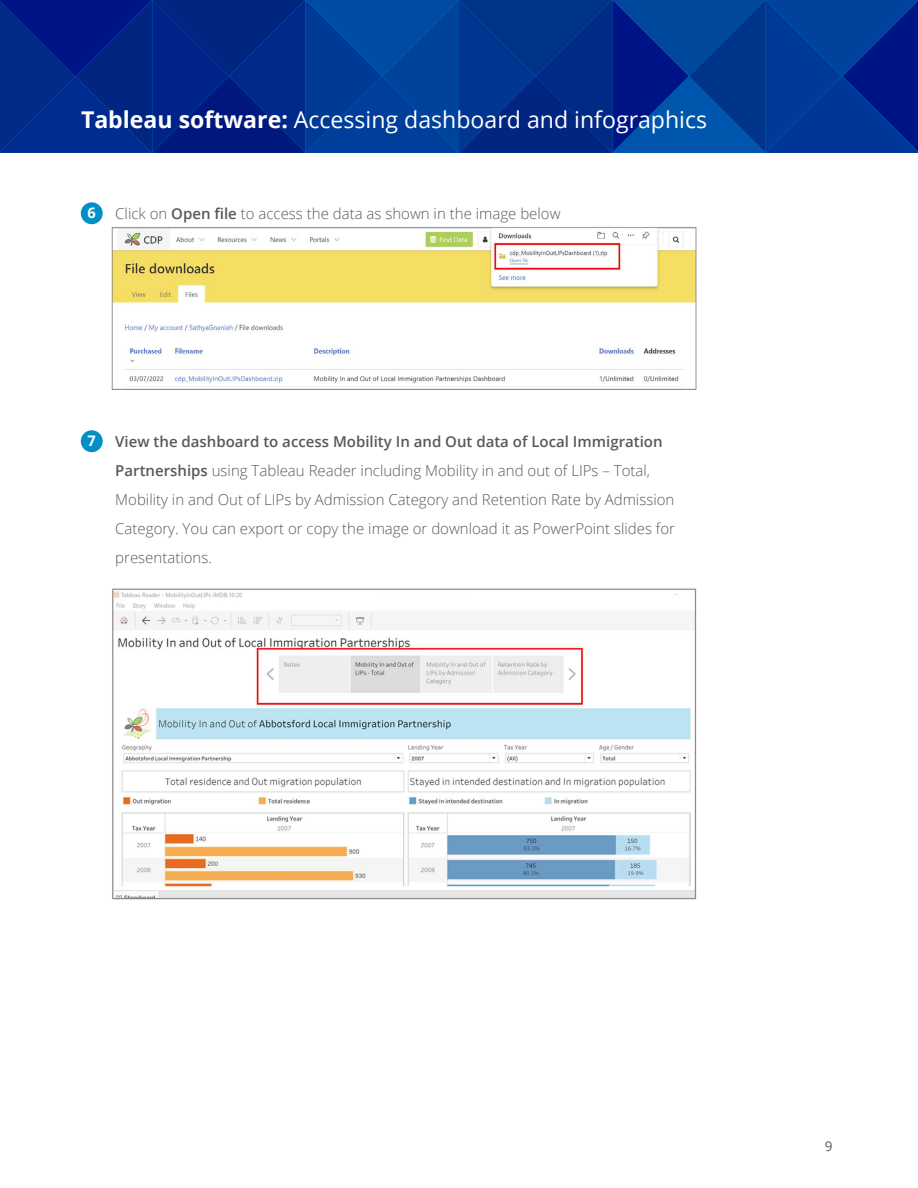
<style>
.page{position:relative;width:918px;height:1188px;background:#fff}
.page>*{position:absolute;margin:0;border:0;box-sizing:border-box;transform-origin:0 0}
.t1{font:23.1px "Open Sans";color:#fff}
.t2{font:300 15px/29px "Open Sans";color:#58595b}
.t3{font:700 14.55px "Open Sans";color:#fff}
.t4{font:13.5px "Open Sans";color:#58595b}
.s1{font-weight:700}
.s2{font-weight:600}
</style>
<div class="page">
<div style="left:81px;top:202px;width:22px;height:22px;background:#0090c6;border-radius:50%"></div>
<div style="left:81px;top:430px;width:22px;height:22px;background:#0090c6;border-radius:50%"></div>
<svg style="left:0;top:0;width:918px;height:153px;background:#00308f"></svg>
<img style="left:111px;top:227px;width:586px;height:163px">
<img style="left:112px;top:588px;width:585px;height:312px">
<h1 class="t1" style="left:81px;top:104px;width:628px"><span class="s1">Tableau software:</span> Accessing dashboard and infographics</h1>
<p class="t3" style="left:88px;top:203px;width:10px">6</p>
<p class="t2" style="left:115px;top:199px;width:447px">Click on <span class="s2">Open file</span> to access the data as shown in the image below</p>
<p class="t3" style="left:88px;top:431px;width:10px">7</p>
<p class="t2" style="left:115px;top:427px;width:561px"><span class="s2">View the dashboard to access Mobility In and Out data of Local Immigration Partnerships</span> using Tableau Reader including Mobility in and out of LIPs – Total, Mobility in and Out of LIPs by Admission Category and Retention Rate by Admission Category. You can export or copy the image or download it as PowerPoint slides for presentations.</p>
<p class="t4" style="left:825px;top:1137px;width:9px">9</p>
</div>
